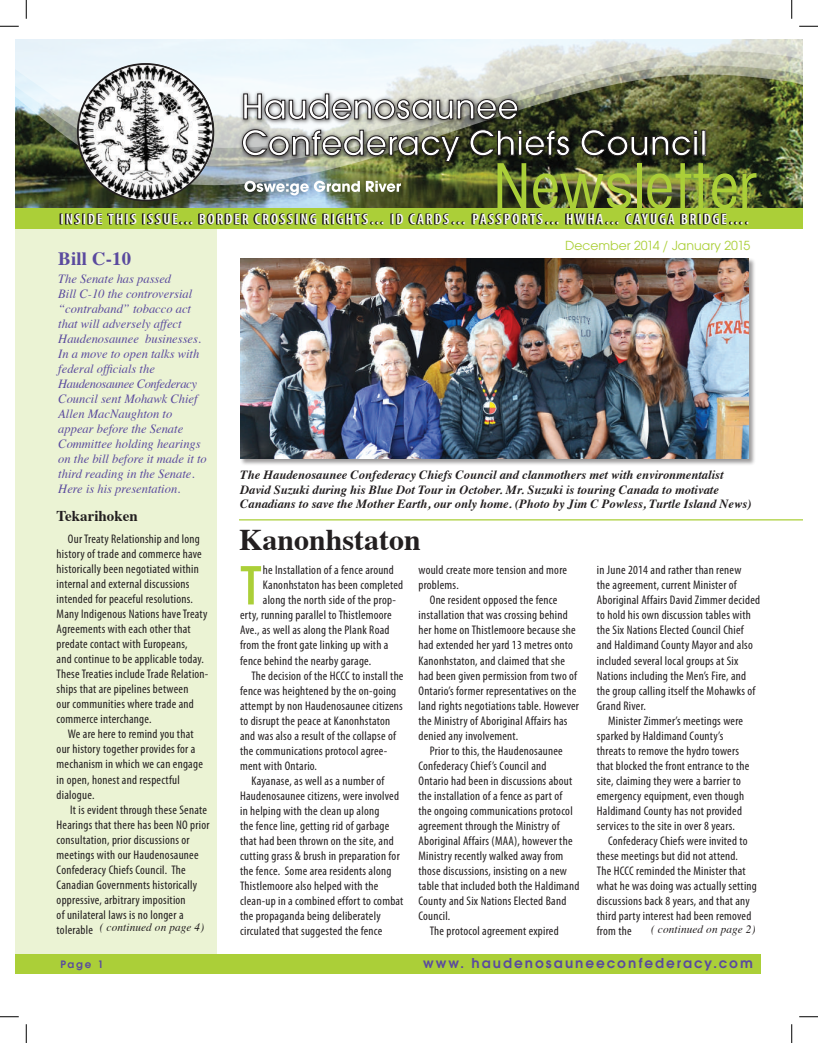
<style>
.page{position:relative;width:818px;height:1043px;background:#fff}
.page>*{position:absolute;margin:0;border:0;box-sizing:border-box;transform-origin:0 0}
.t1{font:condensed 67.5px "Avant Gard";color:#abcf38}
.t2{font:500 57.5px "Avant Gard";color:#abcf38}
.t3{font:700 30px "Times";color:#231f20}
.t4{font:700 18.75px "Times";letter-spacing:.01em;color:#5a4a9e}
.t5{font:600 condensed 15px "Myriad Pro";letter-spacing:.13em;color:#fff}
.t6{font:600 15px "Avant Gard";letter-spacing:.13em;color:#5a4a9e}
.t7{font:700 15px "Times";color:#231f20}
.t8{font:13.75px "Avant Gard";color:#abcf38}
.t9{font:condensed 12.5px/15px "Myriad Pro";letter-spacing:.02em;color:#231f20}
.t10{font:italic 12.5px/15px "Times";color:#5a4a9e}
.t11{font:italic 700 12.5px/14.8px "Times";color:#231f20}
.t12{font:italic 11.25px "Times";letter-spacing:.01em;color:#231f20}
.t13{font:600 11.25px "Avant Gard";color:#5a4a9e}
.s1{font-family:"Myriad Pro";font-style:normal;font-stretch:condensed;font-size:12.5px}
</style>
<div class="page">
<div style="left:15px;top:225px;width:201px;height:729px;background:#ebf3d4"></div>
<img style="left:15px;top:185px;width:787px;height:23px">
<img style="left:15px;top:166px;width:787px;height:19px">
<svg style="left:15px;top:148px;width:787px;height:18px;background:#505b39"></svg>
<svg style="left:15px;top:39px;width:787px;height:109px"></svg>
<svg style="left:244px;top:181px;width:116px;height:14px"></svg>
<svg style="left:366px;top:181px;width:35px;height:11px"></svg>
<img style="left:236px;top:88px;width:477px;height:82px">
<svg style="left:243px;top:93px;width:275px;height:27px"></svg>
<svg style="left:242px;top:129px;width:218px;height:33px;background:#8f9184"></svg>
<svg style="left:469px;top:129px;width:101px;height:27px;background:#5a5e4d"></svg>
<svg style="left:580px;top:129px;width:117px;height:27px;background:#515346"></svg>
<div style="left:701px;top:130px;width:4px;height:25px;border:1px solid #231f20"></div>
<img style="left:77px;top:63px;width:137px;height:137px;border-radius:68px">
<div style="left:15px;top:953px;width:745px;height:20px;background:#abcf38"></div>
<div style="left:240px;top:258px;width:515px;height:208px;background:#231f20;opacity:.45"></div>
<img style="left:240px;top:258px;width:508px;height:201px">
<hr style="left:239px;top:519px;width:563px;height:1px;background:#abcf38">
<div style="left:16px;top:208px;width:786px;height:21px;background:#abcf38"></div>
<svg style="left:60px;top:213px;width:688px;height:12px"></svg>
<svg style="left:0;top:25px;width:19px;height:2px"></svg>
<svg style="left:799px;top:25px;width:19px;height:2px"></svg>
<svg style="left:0;top:1016px;width:19px;height:1px"></svg>
<svg style="left:799px;top:1016px;width:19px;height:1px"></svg>
<svg style="left:25px;top:0;width:2px;height:19px"></svg>
<svg style="left:25px;top:1024px;width:2px;height:18px"></svg>
<svg style="left:791px;top:0;width:1px;height:19px"></svg>
<svg style="left:791px;top:1024px;width:1px;height:18px"></svg>
<h1 class="t1" style="left:493px;top:148px;width:265px">Newsletter</h1>
<p class="t5" style="left:60px;top:210px;width:338px">INSIDE THIS ISSUE... BORDER CROSSING RIGHTS… ID</p>
<p class="t5" style="left:409px;top:210px;width:187px">CARDS… PASSPORTS… HWHA</p>
<p class="t5" style="left:605px;top:210px;width:145px">… CAYUGA BRIDGE….</p>
<h3 class="t4" style="left:58px;top:240px;width:74px">Bill C-10</h3>
<p class="t10" style="left:58px;top:271px;width:150px">The Senate has passed<br>Bill C-10 the controversial “contraband” tobacco act that will adversely affect<br>Haudenosaunee businesses.<br>In a move to open talks with federal officials the<br>Haudenosaunee Confederacy<br>Council sent Mohawk Chief<br>Allen MacNaughton to appear before the Senate<br>Committee holding hearings on the bill before it made it to third reading in the Senate.<br>Here is his presentation.</p>
<p class="t7" style="left:57px;top:501px;width:83px">Tekarihoken</p>
<p class="t9" style="left:57px;top:531px;width:153px;text-indent:11px">Our Treaty Relationship and long history of trade and commerce have historically been negotiated within internal and external discussions intended for peaceful resolutions.<br>Many Indigenous Nations have Treaty Agreements with each other that predate contact with Europeans,<br>and continue to be applicable today.<br>These Treaties include Trade Relation&shy;ships that are pipelines between<br>our communities where trade and commerce interchange.</p>
<p class="t9" style="left:57px;top:726px;width:148px;text-indent:11px">We are here to remind you that our history together provides for a mechanism in which we can engage in open, honest and respectful dialogue.</p>
<p class="t9" style="left:57px;top:801px;width:154px;text-indent:13px">It is evident through these Senate Hearings that there has been NO prior consultation, prior discussions or meetings with our Haudenosaunee Confederacy Chiefs Council. The Canadian Governments historically oppressive, arbitrary imposition<br>of unilateral laws is no longer a</p>
<p class="t12" style="left:57px;top:917px;width:149px"><span class="s1">tolerable</span> ( continued on page 4)</p>
<p class="t8" style="left:565px;top:238px;width:187px">December 2014 / January 2015</p>
<p class="t11" style="left:240px;top:466px;width:513px">The Haudenosaunee Confederacy Chiefs Council and clanmothers met with environmentalist<br>David Suzuki during his Blue Dot Tour in October. Mr. Suzuki is touring Canada to motivate<br>Canadians to save the Mother Earth, our only home. (Photo by Jim C Powless, Turtle Island News)</p>
<h3 class="t3" style="left:239px;top:511px;width:183px">Kanonhstaton</h3>
<h2 class="t2" style="left:240px;top:552px;width:23px">T</h2>
<p class="t9" style="left:263px;top:562px;width:132px">he Installation of a fence around</p>
<p class="t9" style="left:263px;top:577px;width:142px">Kanonhstaton has been completed</p>
<p class="t9" style="left:263px;top:592px;width:135px">along the north side of the prop-</p>
<p class="t9" style="left:240px;top:607px;width:153px">erty, running parallel to Thistlemoore</p>
<p class="t9" style="left:240px;top:622px;width:151px">Ave., as well as along the Plank Road</p>
<p class="t9" style="left:240px;top:637px;width:150px">from the front gate linking up with a</p>
<p class="t9" style="left:240px;top:652px;width:133px">fence behind the nearby garage.</p>
<p class="t9" style="left:251px;top:667px;width:154px">The decision of the HCCC to install the</p>
<p class="t9" style="left:240px;top:682px;width:158px">fence was heightened by the on-going</p>
<p class="t9" style="left:240px;top:697px;width:164px">attempt by non Haudenosaunee citizens</p>
<p class="t9" style="left:240px;top:712px;width:152px">to disrupt the peace at Kanonhstaton</p>
<p class="t9" style="left:240px;top:727px;width:157px">and was also a result of the collapse of</p>
<p class="t9" style="left:240px;top:742px;width:149px">the communications protocol agree-</p>
<p class="t9" style="left:240px;top:757px;width:78px">ment with Ontario.</p>
<p class="t9" style="left:251px;top:772px;width:135px">Kayanase, as well as a number of</p>
<p class="t9" style="left:240px;top:787px;width:160px">Haudenosaunee citizens, were involved</p>
<p class="t9" style="left:240px;top:802px;width:141px">in helping with the clean up along</p>
<p class="t9" style="left:240px;top:817px;width:151px">the fence line, getting rid of garbage</p>
<p class="t9" style="left:240px;top:832px;width:155px">that had been thrown on the site, and</p>
<p class="t9" style="left:240px;top:847px;width:161px">cutting grass &amp; brush in preparation for</p>
<p class="t9" style="left:240px;top:862px;width:153px">the fence. Some area residents along</p>
<p class="t9" style="left:240px;top:877px;width:140px">Thistlemoore also helped with the</p>
<p class="t9" style="left:240px;top:892px;width:165px">clean-up in a combined effort to combat</p>
<p class="t9" style="left:240px;top:907px;width:142px">the propaganda being deliberately</p>
<p class="t9" style="left:240px;top:922px;width:144px">circulated that suggested the fence</p>
<p class="t9" style="left:418px;top:562px;width:150px">would create more tension and more problems.</p>
<p class="t9" style="left:418px;top:592px;width:162px;text-indent:11px">One resident opposed the fence installation that was crossing behind her home on Thistlemoore because she had extended her yard 13 metres onto Kanonhstaton, and claimed that she had been given permission from two of Ontario’s former representatives on the land rights negotiations table. However the Ministry of Aboriginal Affairs has denied any involvement.</p>
<p class="t9" style="left:430px;top:742px;width:134px">Prior to this, the Haudenosaunee</p>
<p class="t9" style="left:418px;top:757px;width:129px">Confederacy Chief’s Council and</p>
<p class="t9" style="left:418px;top:772px;width:155px">Ontario had been in discussions about</p>
<p class="t9" style="left:418px;top:787px;width:145px">the installation of a fence as part of</p>
<p class="t9" style="left:418px;top:802px;width:156px">the ongoing communications protocol</p>
<p class="t9" style="left:418px;top:817px;width:143px">agreement through the Ministry of</p>
<p class="t9" style="left:418px;top:832px;width:156px">Aboriginal Affairs (MAA), however the</p>
<p class="t9" style="left:418px;top:847px;width:146px">Ministry recently walked away from</p>
<p class="t9" style="left:418px;top:862px;width:150px">those discussions, insisting on a new</p>
<p class="t9" style="left:418px;top:877px;width:162px">table that included both the Haldimand</p>
<p class="t9" style="left:418px;top:892px;width:149px">County and Six Nations Elected Band</p>
<p class="t9" style="left:418px;top:907px;width:33px">Council.</p>
<p class="t9" style="left:430px;top:922px;width:130px">The protocol agreement expired</p>
<p class="t9" style="left:597px;top:562px;width:165px">in June 2014 and rather than renew<br>the agreement, current Minister of Aboriginal Affairs David Zimmer decided to hold his own discussion tables with the Six Nations Elected Council Chief and Haldimand County Mayor and also included several local groups at Six Nations including the Men’s Fire, and the group calling itself the Mohawks of Grand River.</p>
<p class="t9" style="left:597px;top:712px;width:154px;text-indent:11px">Minister Zimmer’s meetings were sparked by Haldimand County’s threats to remove the hydro towers that blocked the front entrance to the site, claiming they were a barrier to emergency equipment, even though Haldimand County has not provided services to the site in over 8 years.</p>
<p class="t9" style="left:597px;top:832px;width:161px;text-indent:11px">Confederacy Chiefs were invited to these meetings but did not attend.<br>The HCCC reminded the Minister that what he was doing was actually setting discussions back 8 years, and that any third party interest had been removed from the</p>
<p class="t12" style="left:651px;top:919px;width:106px">( continued on page 2)</p>
<p class="t13" style="left:60px;top:957px;width:44px">Page 1</p>
<p class="t6" style="left:423px;top:954px;width:331px">www. haudenosauneeconfederacy.com</p>
</div>
